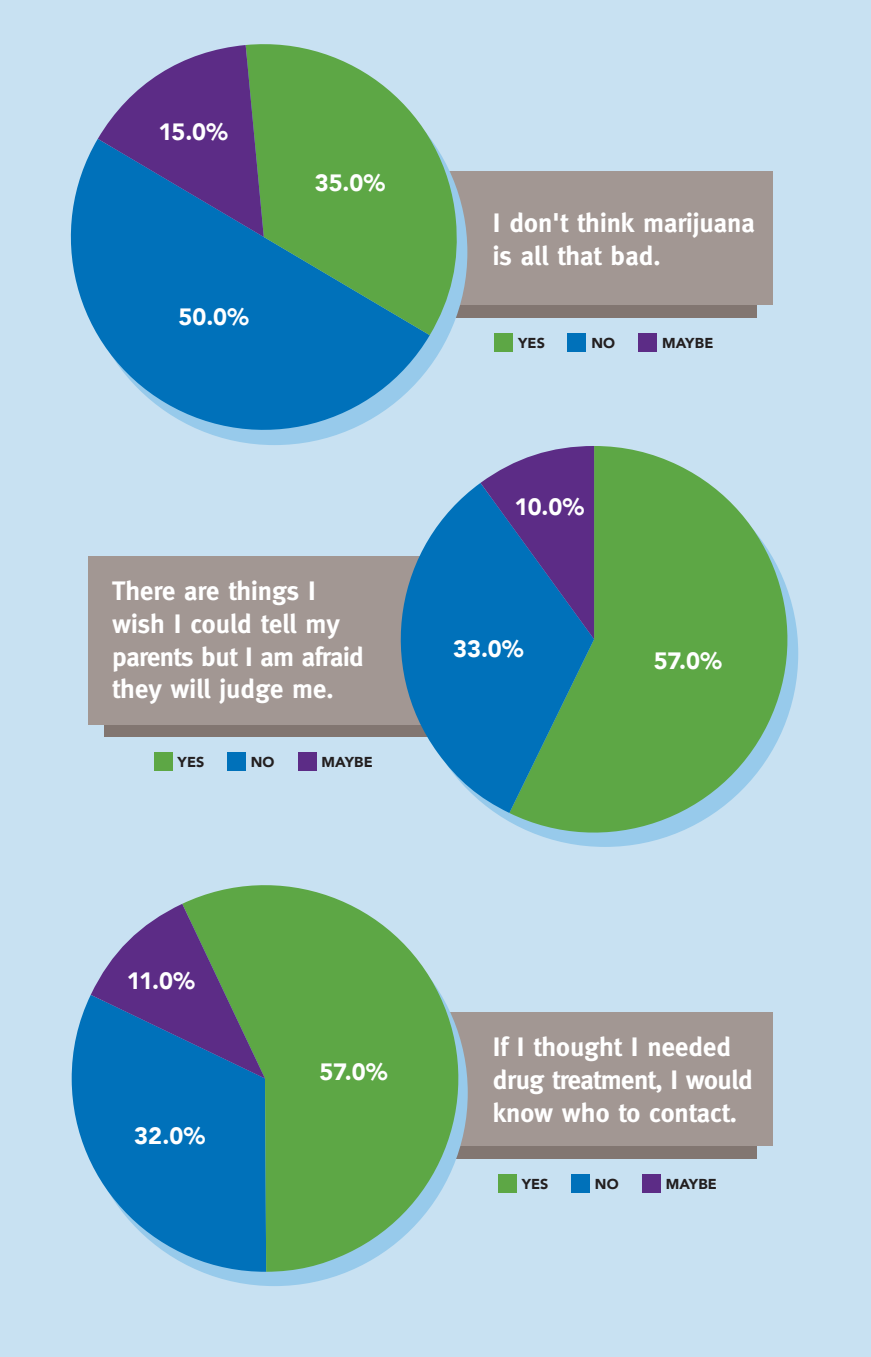
<style>
.page{position:relative;width:871px;height:1357px;background:#c8e1f2}
.page>*{position:absolute;margin:0;border:0;box-sizing:border-box;transform-origin:0 0}
.Subheads{font:700 26.78px/32.9px "Meta";color:#fff}
.t1{font:900 23.62px "Avenir";letter-spacing:-.015em;color:#fff}
.t2{font:900 14.4px "Avenir";letter-spacing:.005em;color:#231f20}
</style>
<div class="page">
<div style="left:104px;top:569px;width:342px;height:168px;background:#827671"></div>
<div style="left:88px;top:556px;width:344px;height:168px;background:#a29793"></div>
<svg style="left:509px;top:446px;width:290px;height:401px;fill:#5da745"></svg>
<svg style="left:396px;top:483px;width:198px;height:330px;fill:#0071ba"></svg>
<svg style="left:480px;top:446px;width:114px;height:193px;background:#3d53a1"></svg>
<div style="left:154px;top:752px;width:18px;height:18px;background:#5da745"></div>
<div style="left:227px;top:752px;width:18px;height:18px;background:#0071ba"></div>
<div style="left:298px;top:752px;width:18px;height:18px;background:#5c2c86"></div>
<div style="left:395px;top:1037px;width:362px;height:121px;background:#827671"></div>
<div style="left:392px;top:1012px;width:381px;height:134px;background:#a29793"></div>
<svg style="left:72px;top:995px;width:110px;height:268px;fill:#0071ba"></svg>
<svg style="left:182px;top:885px;width:286px;height:387px;fill:#5da745"></svg>
<svg style="left:91px;top:904px;width:174px;height:174px;background:#516c8e"></svg>
<div style="left:498px;top:1174px;width:18px;height:19px;background:#5da745"></div>
<div style="left:571px;top:1174px;width:18px;height:19px;background:#0071ba"></div>
<div style="left:642px;top:1174px;width:18px;height:19px;background:#5c2c86"></div>
<div style="left:395px;top:196px;width:362px;height:122px;background:#827671"></div>
<div style="left:392px;top:172px;width:381px;height:133px;background:#a29793"></div>
<svg style="left:71px;top:139px;width:359px;height:306px;fill:#0071ba"></svg>
<svg style="left:246px;top:44px;width:214px;height:291px;background:#5fa777"></svg>
<svg style="left:98px;top:45px;width:166px;height:192px;background:#535d9e"></svg>
<div style="left:494px;top:333px;width:19px;height:19px;background:#5da745"></div>
<div style="left:567px;top:333px;width:19px;height:19px;background:#0071ba"></div>
<div style="left:638px;top:333px;width:19px;height:19px;background:#5c2c86"></div>
<p class="t1" style="left:159px;top:112px;width:71px">15.0%</p>
<p class="t1" style="left:178px;top:296px;width:72px">50.0%</p>
<p class="t1" style="left:315px;top:162px;width:72px">35.0%</p>
<p class="Subheads" style="left:112px;top:574px;width:253px">There are things I wish I could tell my parents but I am afraid they will judge me.</p>
<p class="t2" style="left:178px;top:750px;width:28px">YES</p>
<p class="t2" style="left:251px;top:750px;width:25px">NO</p>
<p class="t2" style="left:322px;top:750px;width:53px">MAYBE</p>
<p class="Subheads" style="left:493px;top:206px;width:263px">I don't think marijuana is all that bad.</p>
<p class="t2" style="left:518px;top:331px;width:28px">YES</p>
<p class="t2" style="left:591px;top:331px;width:25px">NO</p>
<p class="t2" style="left:662px;top:331px;width:53px">MAYBE</p>
<p class="t1" style="left:514px;top:486px;width:71px">10.0%</p>
<p class="t1" style="left:453px;top:629px;width:72px">33.0%</p>
<p class="t1" style="left:654px;top:641px;width:69px">57.0%</p>
<p class="t1" style="left:127px;top:961px;width:70px">11.0%</p>
<p class="t1" style="left:134px;top:1115px;width:72px">32.0%</p>
<p class="t1" style="left:319px;top:1051px;width:69px">57.0%</p>
<p class="Subheads" style="left:493px;top:1030px;width:261px">If I thought I needed drug treatment, I would know who to contact.</p>
<p class="t2" style="left:522px;top:1172px;width:28px">YES</p>
<p class="t2" style="left:595px;top:1172px;width:25px">NO</p>
<p class="t2" style="left:666px;top:1172px;width:53px">MAYBE</p>
</div>
